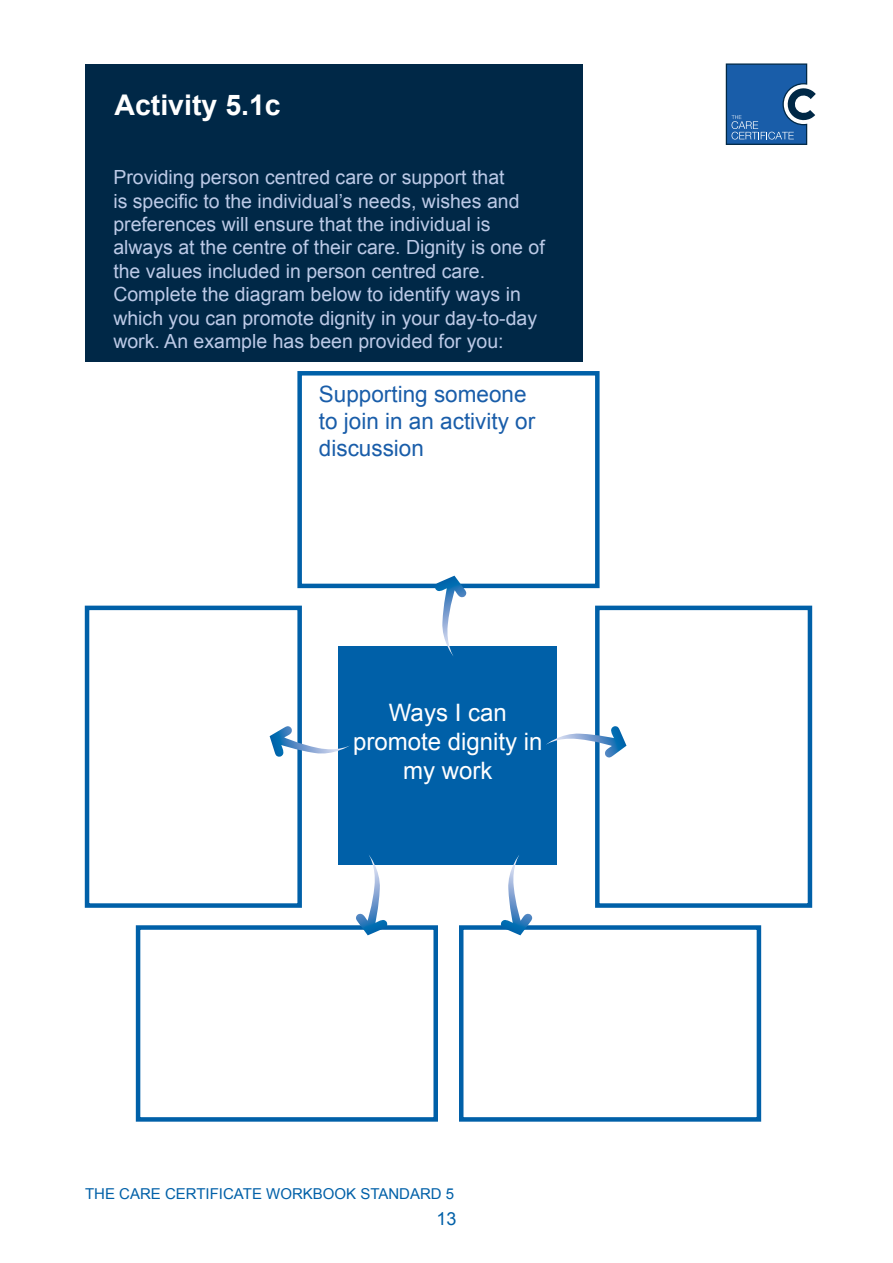
<style>
.page{position:relative;width:893px;height:1263px;background:#fff}
.page>*{position:absolute;margin:0;border:0;box-sizing:border-box;transform-origin:0 0}
.t1{font:700 28.5px "Arial";color:#fff}
.t2{font:24px/28.8px "Arial";color:#fff;text-align:center}
.t3{font:22.5px/27px "Arial";color:#195da9}
.t4{font:19.5px/23.4px "Arial";color:#bccae7}
.t5{font:18px "Arial";color:#0060a8}
.t6{font:15px "Arial";color:#0060a8}
</style>
<div class="page">
<div style="left:85px;top:64px;width:498px;height:297px;background:#002847"></div>
<svg style="left:725px;top:63px;width:91px;height:82px"></svg>
<div style="left:297px;top:371px;width:303px;height:217px;background:#fff;border:4px solid #0060a8"></div>
<div style="left:136px;top:925px;width:302px;height:197px;background:#fff;border:4px solid #0060a8"></div>
<div style="left:459px;top:925px;width:302px;height:197px;background:#fff;border:4px solid #0060a8"></div>
<div style="left:85px;top:606px;width:217px;height:302px;background:#fff;border:4px solid #0060a8"></div>
<div style="left:595px;top:606px;width:217px;height:302px;background:#fff;border:4px solid #0060a8"></div>
<div style="left:339px;top:646px;width:218px;height:219px;background:#0060a8"></div>
<svg style="left:270px;top:726px;width:80px;height:31px"></svg>
<svg style="left:356px;top:855px;width:31px;height:80px"></svg>
<svg style="left:501px;top:855px;width:31px;height:80px"></svg>
<svg style="left:435px;top:576px;width:31px;height:80px"></svg>
<svg style="left:546px;top:726px;width:80px;height:31px"></svg>
<h1 class="t1" style="left:114px;top:86px;width:168px">Activity 5.1c</h1>
<p class="t4" style="left:113px;top:166px;width:433px">Providing person centred care or support that<br>is specific to the individual’s needs, wishes and preferences will ensure that the individual is always at the centre of their care. Dignity is one of the values included in person centred care.<br>Complete the diagram below to identify ways in which you can promote dignity in your day-to-day work. An example has been provided for you:</p>
<p class="t3" style="left:319px;top:381px;width:218px">Supporting someone to join in an activity or discussion</p>
<p class="t2" style="left:353px;top:698px;width:191px">Ways I can promote dignity in my work</p>
<p class="t6" style="left:85px;top:1184px;width:371px">THE CARE CERTIFICATE WORKBOOK STANDARD 5</p>
<p class="t5" style="left:436px;top:1207px;width:22px">13</p>
</div>
